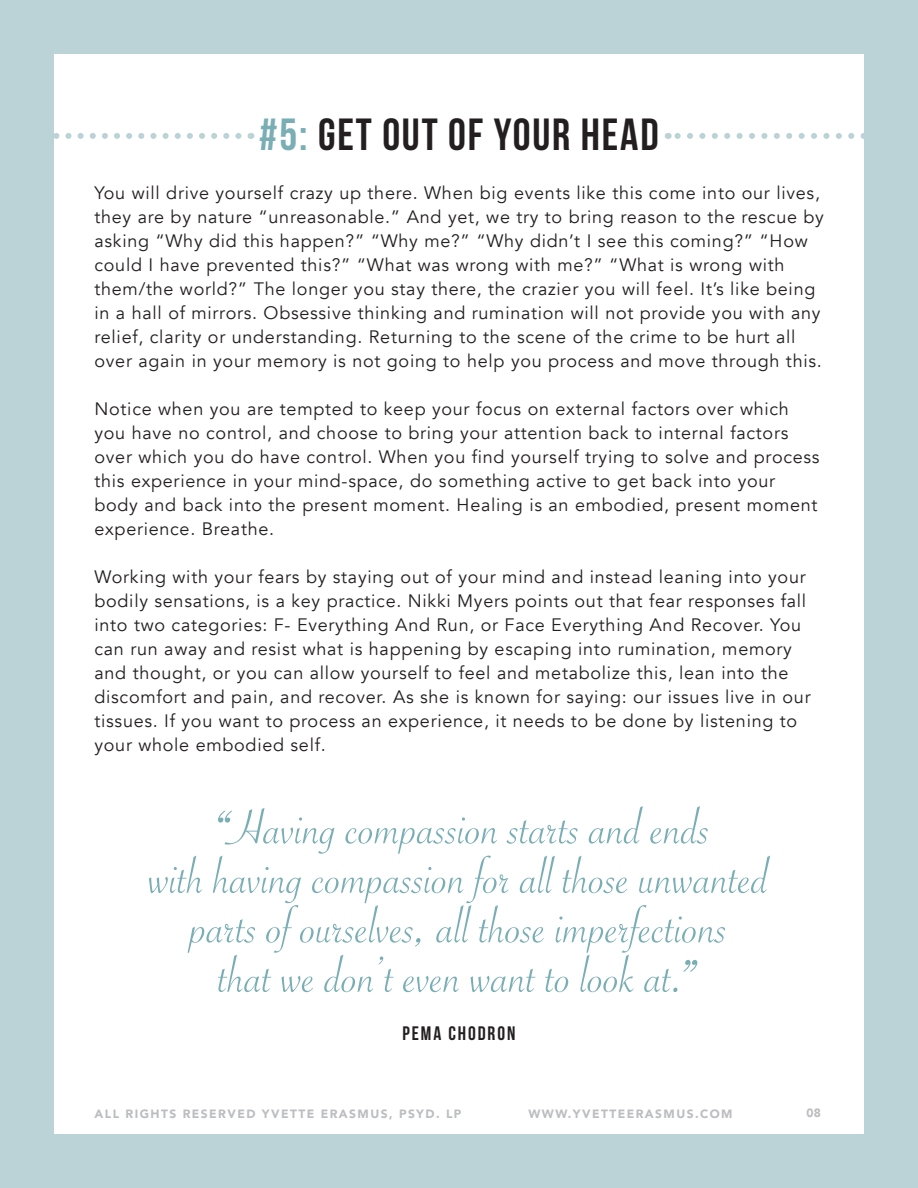
<style>
.page{position:relative;width:918px;height:1188px;background:#bbd2d6}
.page>*{position:absolute;margin:0;border:0;box-sizing:border-box;transform-origin:0 0}
.t1{font:54px/49.5px "Savoye Let Plain";color:#7aaeb5;text-align:center}
.t2{font:45px "Bebas Neue";letter-spacing:.04em;color:#231f20}
.t3{font:19.5px "Bebas Neue";letter-spacing:.1em;color:#231f20}
.t4{font:18px/24px "Avenir";letter-spacing:.04em;color:#231f20}
.t5{font:900 12px "Avenir";letter-spacing:.12em;color:#bcbdc0}
.s1{color:#7aaeb5}
.s2{font-size:81px}
</style>
<div class="page">
<div style="left:54px;top:54px;width:810px;height:1080px;background:#fff"></div>
<svg style="left:54px;top:133px;width:185px;height:6px"></svg>
<svg style="left:668px;top:133px;width:196px;height:6px"></svg>
<p class="t2" style="left:259px;top:110px;width:401px"><span class="s1">#5:</span> GET OUT OF YOUR HEAD</p>
<p class="t4" style="left:94px;top:181px;width:731px">You will drive yourself crazy up there. When big events like this come into our lives, they are by nature “unreasonable.” And yet, we try to bring reason to the rescue by asking “Why did this happen?” “Why me?” “Why didn’t I see this coming?” “How could I have prevented this?” “What was wrong with me?” “What is wrong with them/the world?” The longer you stay there, the crazier you will feel. It’s like being in a hall of mirrors. Obsessive thinking and rumination will not provide you with any relief, clarity or understanding. Returning to the scene of the crime to be hurt all over again in your memory is not going to help you process and move through this.</p>
<p class="t4" style="left:94px;top:397px;width:727px">Notice when you are tempted to keep your focus on external factors over which you have no control, and choose to bring your attention back to internal factors over which you do have control. When you find yourself trying to solve and process this experience in your mind-space, do something active to get back into your body and back into the present moment. Healing is an embodied, present moment experience. Breathe.</p>
<p class="t4" style="left:94px;top:565px;width:718px">Working with your fears by staying out of your mind and instead leaning into your bodily sensations, is a key practice. Nikki Myers points out that fear responses fall into two categories: F- Everything And Run, or Face Everything And Recover. You can run away and resist what is happening by escaping into rumination, memory and thought, or you can allow yourself to feel and metabolize this, lean into the discomfort and pain, and recover. As she is known for saying: our issues live in our tissues. If you want to process an experience, it needs to be done by listening to</p>
<p class="t1" style="left:149px;top:803px;width:622px"><span class="s2">“</span>Having compassion starts and ends<br>with having compassion for all those unwanted parts of ourselves, all those imperfections<br>that we don’t even want to look at.<span class="s2">”</span></p>
<p class="t3" style="left:403px;top:1022px;width:114px">PEMA CHODRON</p>
<p class="t5" style="left:94px;top:1104px;width:369px">ALL RIGHTS RESERVED YVETTE ERASMUS, PSYD. LP</p>
<p class="t5" style="left:529px;top:1104px;width:205px">WWW.YVETTEERASMUS.COM</p>
<p class="t5" style="left:807px;top:1102px;width:16px">08</p>
</div>
